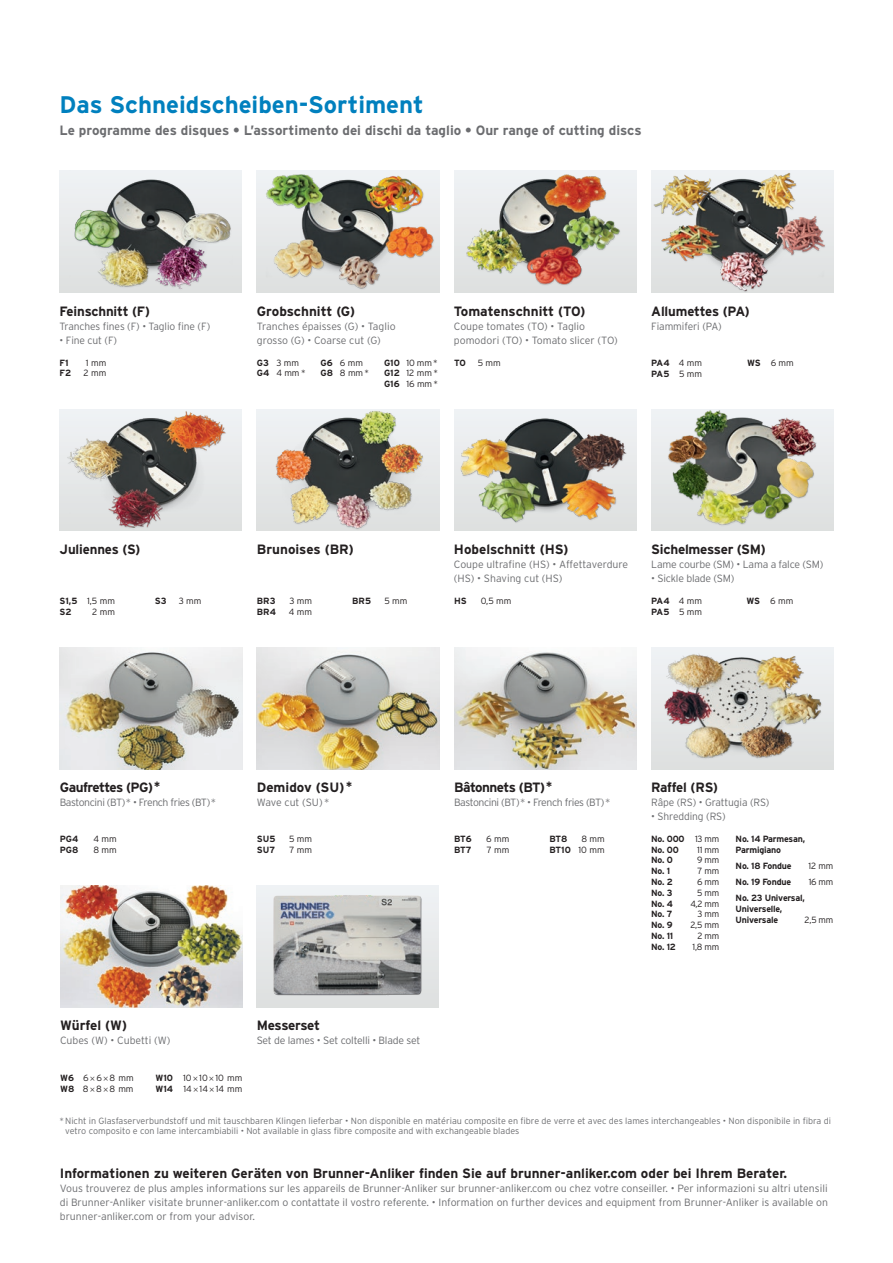
<style>
.page{position:relative;width:893px;height:1263px;background:#fff}
.page>*{position:absolute;margin:0;border:0;box-sizing:border-box;transform-origin:0 0}
.t1{font:700 24px "Interstate";color:#0080be}
.t2{font:700 13.5px "Interstate";letter-spacing:-.005em;color:#231f20}
.t3{font:700 13.5px "Interstate";color:#6c6d70}
.t4{font:700 13.5px "Interstate";letter-spacing:-.045em;color:#231f20}
.t5{font:700 13.5px "Interstate";letter-spacing:-.04em;color:#231f20}
.t6{font:700 13.5px "Interstate";letter-spacing:-.03em;color:#231f20}
.t7{font:300 10.5px/14px "Interstate";letter-spacing:-.01em;color:#6c6d70}
.t8{font:300 10.5px "Interstate";letter-spacing:-.04em;color:#6c6d70}
.t9{font:300 9px/10.8px "Interstate";color:#6c6d70}
.t10{font:300 9px/10.8px "Interstate";color:#231f20}
.t11{font:700 9px/10.8px "Interstate";letter-spacing:-.02em;color:#231f20}
.s1{font-weight:700}
.s2{font-weight:300}
.s3{font-family:"Helvetica Neue"}
</style>
<div class="page">
<img style="left:60px;top:171px;width:182px;height:122px">
<img style="left:651px;top:171px;width:182px;height:122px">
<img style="left:257px;top:171px;width:182px;height:122px">
<img style="left:454px;top:171px;width:182px;height:122px">
<img style="left:60px;top:409px;width:182px;height:122px">
<img style="left:651px;top:409px;width:182px;height:122px">
<img style="left:257px;top:409px;width:182px;height:122px">
<img style="left:454px;top:409px;width:182px;height:122px">
<img style="left:651px;top:647px;width:182px;height:122px">
<img style="left:257px;top:885px;width:182px;height:122px">
<img style="left:454px;top:647px;width:182px;height:122px">
<img style="left:60px;top:647px;width:182px;height:122px">
<img style="left:60px;top:885px;width:182px;height:122px">
<img style="left:257px;top:647px;width:182px;height:122px">
<h1 class="t1" style="left:60px;top:91px;width:366px">Das Schneidscheiben-Sortiment</h1>
<p class="t3" style="left:60px;top:123px;width:584px">Le programme des disques • L’assortimento dei dischi da taglio • Our range of cutting discs</p>
<p class="t2" style="left:60px;top:304px;width:92px">Feinschnitt (F)</p>
<p class="t7" style="left:60px;top:319px;width:152px">Tranches fines (F) • Taglio fine (F)</p>
<p class="t7" style="left:60px;top:333px;width:59px">• Fine cut (F)</p>
<p class="t11" style="left:60px;top:357px;width:11px">F1</p>
<p class="t10" style="left:86px;top:357px;width:22px">1 mm</p>
<p class="t11" style="left:60px;top:368px;width:13px">F2</p>
<p class="t10" style="left:84px;top:368px;width:24px">2 mm</p>
<p class="t2" style="left:257px;top:304px;width:100px">Grobschnitt (G)</p>
<p class="t7" style="left:257px;top:319px;width:140px">Tranches épaisses (G) • Taglio grosso (G) • Coarse cut (G)</p>
<p class="t10" style="left:257px;top:357px;width:50px"><span class="s1">G3</span> 3 mm<br><span class="s1">G4</span> 4 mm *</p>
<p class="t10" style="left:320px;top:357px;width:50px"><span class="s1">G6</span> 6 mm<br><span class="s1">G8</span> 8 mm*</p>
<p class="t10" style="left:384px;top:357px;width:55px;text-align:justify"><span class="s1">G10</span> 10 mm* <span class="s1">G12</span> 12 mm* <span class="s1">G16</span> 16 mm*</p>
<p class="t2" style="left:454px;top:304px;width:133px">Tomatenschnitt (TO)</p>
<p class="t7" style="left:454px;top:319px;width:165px">Coupe tomates (TO) • Taglio pomodori (TO) • Tomato slicer (TO)</p>
<p class="t11" style="left:454px;top:357px;width:13px">TO</p>
<p class="t10" style="left:478px;top:357px;width:25px">5 mm</p>
<p class="t2" style="left:651px;top:303px;width:100px">Allumettes (PA)</p>
<p class="t7" style="left:651px;top:319px;width:72px">Fiammiferi (PA)</p>
<p class="t11" style="left:651px;top:357px;width:53px">PA4 <span class="s2">4 mm<br></span>PA5 <span class="s2">5 mm</span></p>
<p class="t10" style="left:747px;top:357px;width:48px"><span class="s1">WS</span> 6 mm</p>
<p class="t2" style="left:60px;top:542px;width:82px">Juliennes (S)</p>
<p class="t2" style="left:257px;top:542px;width:98px">Brunoises (BR)</p>
<p class="t2" style="left:454px;top:542px;width:116px">Hobelschnitt (HS)</p>
<p class="t7" style="left:454px;top:557px;width:176px">Coupe ultrafine (HS) • Affettaverdure (HS) • Shaving cut (HS)</p>
<p class="t11" style="left:257px;top:595px;width:20px">BR3</p>
<p class="t10" style="left:289px;top:595px;width:24px">3 mm</p>
<p class="t11" style="left:257px;top:606px;width:21px">BR4</p>
<p class="t10" style="left:289px;top:606px;width:25px">4 mm</p>
<p class="t10" style="left:60px;top:595px;width:57px"><span class="s1">S1,5</span> 1,5 mm</p>
<p class="t11" style="left:352px;top:595px;width:20px">BR5</p>
<p class="t10" style="left:384px;top:595px;width:25px">5 mm</p>
<p class="t11" style="left:60px;top:606px;width:14px">S2</p>
<p class="t10" style="left:92px;top:606px;width:24px">2 mm</p>
<p class="t11" style="left:155px;top:595px;width:13px">S3</p>
<p class="t10" style="left:179px;top:595px;width:24px">3 mm</p>
<p class="t11" style="left:454px;top:595px;width:14px">HS</p>
<p class="t10" style="left:481px;top:595px;width:32px">0,5 mm</p>
<p class="t2" style="left:651px;top:542px;width:116px">Sichelmesser (SM)</p>
<p class="t7" style="left:651px;top:557px;width:174px">Lame courbe (SM) • Lama a falce (SM)</p>
<p class="t7" style="left:651px;top:571px;width:85px">• Sickle blade (SM)</p>
<p class="t11" style="left:651px;top:595px;width:53px">PA4 <span class="s2">4 mm<br></span>PA5 <span class="s2">5 mm</span></p>
<p class="t10" style="left:746px;top:595px;width:48px"><span class="s1">WS</span> 6 mm</p>
<p class="t4" style="left:60px;top:780px;width:102px">Gaufrettes (PG)<sup>*</sup></p>
<p class="t8" style="left:60px;top:797px;width:158px">Bastoncini (BT)* • French fries (BT)*</p>
<p class="t11" style="left:60px;top:833px;width:20px">PG4</p>
<p class="t10" style="left:94px;top:833px;width:25px">4 mm</p>
<p class="t11" style="left:60px;top:844px;width:20px">PG8</p>
<p class="t10" style="left:93px;top:844px;width:25px">8 mm</p>
<p class="t2" style="left:257px;top:780px;width:97px">Demidov (SU) <sup>*</sup></p>
<p class="t7" style="left:257px;top:795px;width:74px">Wave cut (SU)*</p>
<p class="t11" style="left:257px;top:833px;width:20px">SU5</p>
<p class="t10" style="left:289px;top:833px;width:25px">5 mm</p>
<p class="t11" style="left:257px;top:844px;width:20px">SU7</p>
<p class="t10" style="left:290px;top:844px;width:24px">7 mm</p>
<p class="t5" style="left:454px;top:780px;width:100px">Bâtonnets (BT)<sup>*</sup></p>
<p class="t8" style="left:454px;top:797px;width:158px">Bastoncini (BT)* • French fries (BT)*</p>
<p class="t2" style="left:651px;top:780px;width:68px">Raffel (RS)</p>
<p class="t7" style="left:651px;top:795px;width:120px">Râpe (RS) • Grattugia (RS)</p>
<p class="t7" style="left:651px;top:809px;width:76px">• Shredding (RS)</p>
<p class="t11" style="left:454px;top:833px;width:19px">BT6</p>
<p class="t10" style="left:486px;top:833px;width:25px">6 mm</p>
<p class="t11" style="left:454px;top:844px;width:19px">BT7</p>
<p class="t10" style="left:487px;top:844px;width:24px">7 mm</p>
<p class="t11" style="left:549px;top:833px;width:20px">BT8</p>
<p class="t10" style="left:549px;top:833px;width:57px;text-align:right">8 mm<br><span class="s1">BT10</span> 10 mm</p>
<p class="t11" style="left:651px;top:833px;width:70px">No. 000 <span class="s2">13 mm<br></span>No. 00</p>
<p class="t10" style="left:697px;top:844px;width:24px">11 mm</p>
<p class="t11" style="left:651px;top:855px;width:23px">No. 0</p>
<p class="t10" style="left:697px;top:855px;width:24px">9 mm</p>
<p class="t11" style="left:651px;top:866px;width:20px">No. 1</p>
<p class="t10" style="left:698px;top:866px;width:23px">7 mm</p>
<p class="t11" style="left:651px;top:876px;width:23px">No. 2</p>
<p class="t10" style="left:697px;top:876px;width:24px">6 mm</p>
<p class="t11" style="left:651px;top:887px;width:23px">No. 3</p>
<p class="t10" style="left:697px;top:887px;width:24px">5 mm</p>
<p class="t11" style="left:651px;top:898px;width:23px">No. 4</p>
<p class="t10" style="left:690px;top:898px;width:30px">4,2 mm</p>
<p class="t11" style="left:651px;top:909px;width:23px">No. 7</p>
<p class="t10" style="left:698px;top:909px;width:23px">3 mm</p>
<p class="t11" style="left:651px;top:920px;width:23px">No. 9</p>
<p class="t10" style="left:690px;top:920px;width:30px">2,5 mm</p>
<p class="t11" style="left:651px;top:930px;width:24px">No. 11</p>
<p class="t10" style="left:697px;top:930px;width:23px">2 mm</p>
<p class="t11" style="left:651px;top:941px;width:26px">No. 12</p>
<p class="t10" style="left:692px;top:941px;width:28px">1,8 mm</p>
<p class="t11" style="left:736px;top:833px;width:71px">No. 14 Parmesan,<br>Parmigiano</p>
<p class="t11" style="left:736px;top:860px;width:57px">No. 18 Fondue</p>
<p class="t10" style="left:808px;top:860px;width:26px">12 mm</p>
<p class="t11" style="left:736px;top:876px;width:57px">No. 19 Fondue</p>
<p class="t10" style="left:809px;top:876px;width:26px">16 mm</p>
<p class="t11" style="left:736px;top:893px;width:71px">No. 23 Universal,<br>Universelle,<br>Universale</p>
<p class="t10" style="left:805px;top:914px;width:30px">2,5 mm</p>
<p class="t2" style="left:60px;top:1018px;width:69px">Würfel (W)</p>
<p class="t7" style="left:60px;top:1034px;width:112px">Cubes (W) • Cubetti (W)</p>
<p class="t6" style="left:257px;top:1018px;width:65px">Messerset</p>
<p class="t7" style="left:257px;top:1033px;width:165px">Set de lames • Set coltelli • Blade set</p>
<p class="t10" style="left:60px;top:1073px;width:75px"><span class="s1">W6</span> 6<span class="s3">×</span>6<span class="s3">×</span>8 mm<br><span class="s1">W8</span> 8<span class="s3">×</span>8<span class="s3">×</span>8 mm</p>
<p class="t10" style="left:155px;top:1073px;width:88px"><span class="s1">W10</span> 10<span class="s3">×</span>10<span class="s3">×</span>10 mm<br><span class="s1">W14</span> 14<span class="s3">×</span>14<span class="s3">×</span>14 mm</p>
<p class="t9" style="left:65px;top:1115px;width:767px;text-indent:-6px">* Nicht in Glasfaserverbundstoff und mit tauschbaren Klingen lieferbar • Non disponible en matériau composite en fibre de verre et avec des lames interchangeables • Non disponibile in fibra di vetro composito e con lame intercambiabili • Not available in glass fibre composite and with exchangeable blades</p>
<p class="t2" style="left:60px;top:1165px;width:729px">Informationen zu weiteren Geräten von Brunner-Anliker finden Sie auf brunner-anliker.com oder bei Ihrem Berater.</p>
<p class="t7" style="left:60px;top:1181px;width:770px;text-align:justify">Vous trouverez de plus amples informations sur les appareils de Brunner-Anliker sur brunner-anliker.com ou chez votre conseiller. • Per informazioni su altri utensili di Brunner-Anliker visitate brunner-anliker.com o contattate il vostro referente. • Information on further devices and equipment from Brunner-Anliker is available on brunner-anliker.com or from your advisor.</p>
</div>
